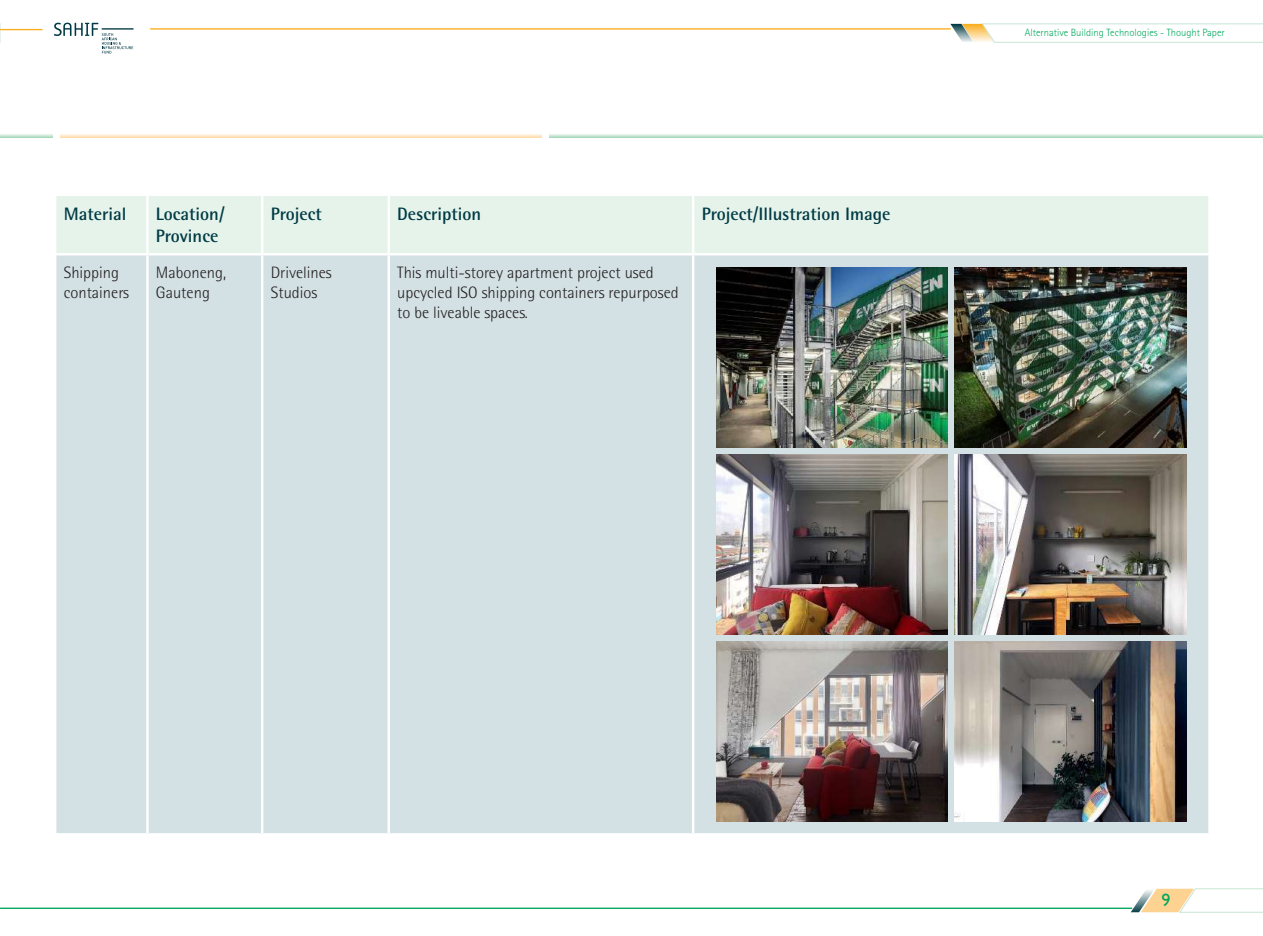
<style>
.page{position:relative;width:1263px;height:936px;background:#fff}
.page>*{position:absolute;margin:0;border:0;box-sizing:border-box;transform-origin:0 0}
.t1{font:700 18px/21.6px "Rotis Semi Sans Std";color:#003a44}
.t2{font:18px "Gill Sans Infant Std";color:#00a85c}
.t3{font:300 16.5px/19.8px "Rotis Semi Sans Std";color:#231f20}
.t4{font:300 10.5px "Rotis Sans Serif Std";color:#00a85c}
</style>
<div class="page">
<svg style="left:0;top:23px;width:1px;height:20px"></svg>
<svg style="left:950px;top:23px;width:313px;height:20px"></svg>
<hr style="left:102px;top:28px;width:32px;height:2px;background:#003a44">
<svg style="left:54px;top:23px;width:79px;height:31px"></svg>
<hr style="left:150px;top:28px;width:801px;height:2px;background:#faad1e">
<hr style="left:0;top:29px;width:43px;height:1px;background:#faad1e">
<svg style="left:1131px;top:888px;width:132px;height:25px"></svg>
<hr style="left:0;top:907px;width:1132px;height:1px;background:#00a85c">
<div style="left:56px;top:196px;width:1152px;height:57px;background:#e5f3ea"></div>
<div style="left:56px;top:255px;width:1152px;height:578px;background:#d3e0e4"></div>
<hr style="left:146px;top:196px;width:3px;height:57px;background:#fff">
<hr style="left:261px;top:196px;width:2px;height:57px;background:#fff">
<hr style="left:388px;top:196px;width:2px;height:57px;background:#fff">
<hr style="left:692px;top:196px;width:2px;height:57px;background:#fff">
<hr style="left:146px;top:255px;width:3px;height:578px;background:#fff">
<hr style="left:261px;top:255px;width:2px;height:578px;background:#fff">
<hr style="left:388px;top:255px;width:2px;height:578px;background:#fff">
<hr style="left:692px;top:255px;width:2px;height:578px;background:#fff">
<img style="left:716px;top:267px;width:232px;height:180px">
<img style="left:716px;top:454px;width:232px;height:180px">
<img style="left:716px;top:641px;width:232px;height:180px">
<img style="left:955px;top:267px;width:231px;height:180px">
<img style="left:955px;top:454px;width:231px;height:180px">
<img style="left:955px;top:641px;width:231px;height:180px">
<svg style="left:60px;top:134px;width:481px;height:3px"></svg>
<svg style="left:549px;top:134px;width:714px;height:3px;background:#d2ebdc"></svg>
<svg style="left:0;top:134px;width:53px;height:3px"></svg>
<p class="t1" style="left:64px;top:203px;width:64px">Material</p>
<p class="t1" style="left:156px;top:203px;width:70px">Location/<br>Province</p>
<p class="t1" style="left:271px;top:203px;width:53px">Project</p>
<p class="t1" style="left:397px;top:203px;width:86px">Description</p>
<p class="t1" style="left:702px;top:203px;width:190px">Project/Illustration Image</p>
<p class="t3" style="left:64px;top:263px;width:67px">Shipping containers</p>
<p class="t3" style="left:156px;top:263px;width:72px">Maboneng,<br>Gauteng</p>
<p class="t3" style="left:271px;top:263px;width:62px">Drivelines<br>Studios</p>
<p class="t3" style="left:397px;top:263px;width:283px">This multi-storey apartment project used upcycled ISO shipping containers repurposed to be liveable spaces.</p>
<p class="t4" style="left:1025px;top:26px;width:202px">Alternative Building Technologies - Thought Paper</p>
<p class="t2" style="left:1161px;top:889px;width:10px">9</p>
</div>
